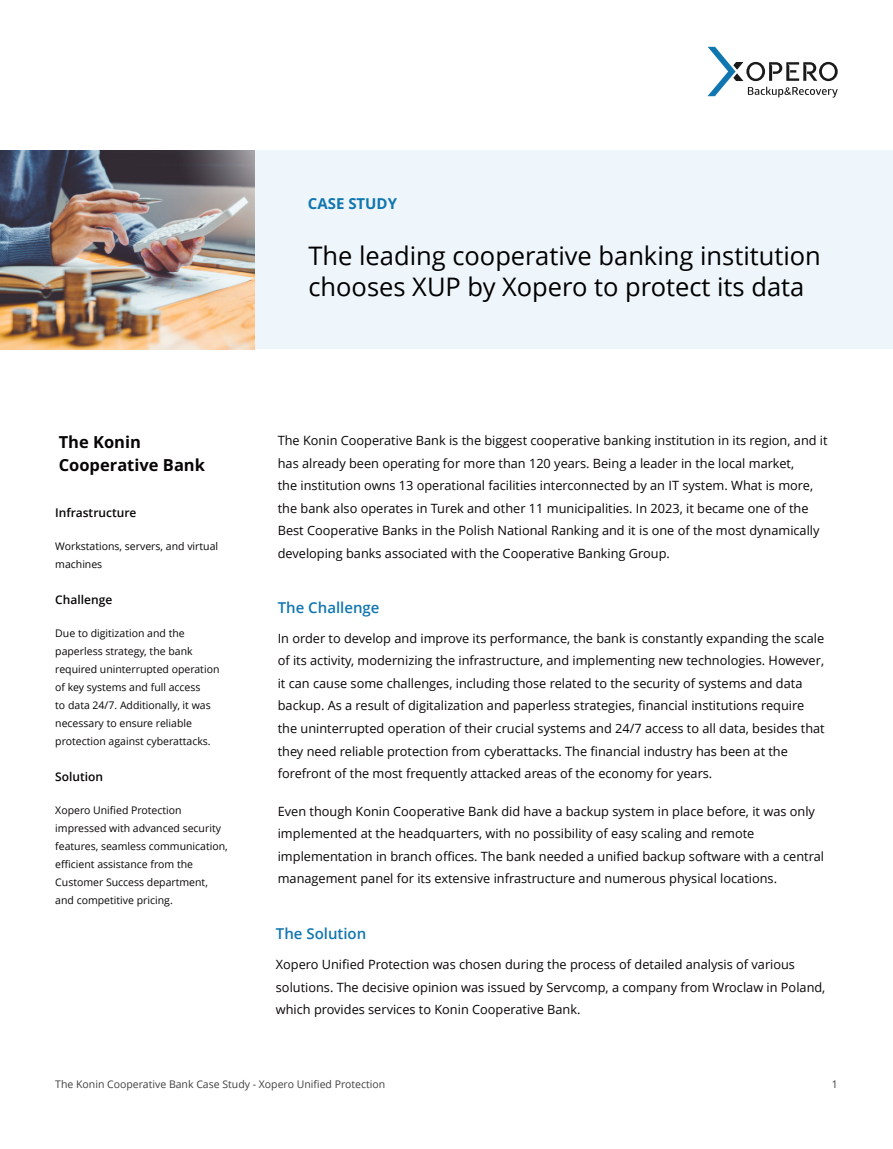
<style>
.page{position:relative;width:893px;height:1149px;background:#fff}
.page>*{position:absolute;margin:0;border:0;box-sizing:border-box;transform-origin:0 0}
.t1{font:25.5px/31px "Open Sans";color:#000}
.t2{font:700 16.5px/22.5px "Open Sans";color:#080605}
.t3{font:600 15px "Open Sans";color:#1076b0}
.t4{font:700 15px "Open Sans";color:#1076b0}
.t5{font:12.75px/22.5px "Open Sans";color:#080605}
.t6{font:600 12px "Open Sans";color:#080605}
.t7{font:10.5px/18px "Open Sans";color:#080605}
.t8{font:10.5px "Open Sans";color:#404040}
</style>
<div class="page">
<div style="left:0;top:151px;width:893px;height:198px;background:#eff6fb"></div>
<img style="left:0;top:150px;width:254px;height:199px">
<svg style="left:707px;top:47px;width:131px;height:51px"></svg>
<p class="t4" style="left:308px;top:193px;width:91px">CASE STUDY</p>
<h1 class="t1" style="left:308px;top:242px;width:514px">The leading cooperative banking institution chooses XUP by Xopero to protect its data</h1>
<p class="t2" style="left:59px;top:430px;width:148px">The Konin<br>Cooperative Bank</p>
<p class="t6" style="left:55px;top:507px;width:83px">Infrastructure</p>
<p class="t7" style="left:55px;top:538px;width:164px">Workstations, servers, and virtual machines</p>
<p class="t6" style="left:55px;top:594px;width:58px">Challenge</p>
<p class="t7" style="left:55px;top:625px;width:166px">Due to digitization and the paperless strategy, the bank required uninterrupted operation of key systems and full access<br>to data 24/7. Additionally, it was necessary to ensure reliable protection against cyberattacks.</p>
<p class="t6" style="left:55px;top:771px;width:49px">Solution</p>
<p class="t7" style="left:55px;top:802px;width:174px">Xopero Unified Protection impressed with advanced security features, seamless communication, efficient assistance from the<br>Customer Success department, and competitive pricing.</p>
<p class="t5" style="left:278px;top:430px;width:551px">The Konin Cooperative Bank is the biggest cooperative banking institution in its region, and it has already been operating for more than 120 years. Being a leader in the local market,<br>the institution owns 13 operational facilities interconnected by an IT system. What is more, the bank also operates in Turek and other 11 municipalities. In 2023, it became one of the Best Cooperative Banks in the Polish National Ranking and it is one of the most dynamically developing banks associated with the Cooperative Banking Group.</p>
<p class="t3" style="left:278px;top:601px;width:103px">The Challenge</p>
<p class="t5" style="left:278px;top:628px;width:548px">In order to develop and improve its performance, the bank is constantly expanding the scale of its activity, modernizing the infrastructure, and implementing new technologies. However, it can cause some challenges, including those related to the security of systems and data backup. As a result of digitalization and paperless strategies, financial institutions require the uninterrupted operation of their crucial systems and 24/7 access to all data, besides that they need reliable protection from cyberattacks. The financial industry has been at the forefront of the most frequently attacked areas of the economy for years.</p>
<p class="t5" style="left:278px;top:800px;width:548px">Even though Konin Cooperative Bank did have a backup system in place before, it was only implemented at the headquarters, with no possibility of easy scaling and remote implementation in branch offices. The bank needed a unified backup software with a central management panel for its extensive infrastructure and numerous physical locations.</p>
<p class="t3" style="left:276px;top:927px;width:92px">The Solution</p>
<p class="t5" style="left:276px;top:954px;width:551px">Xopero Unified Protection was chosen during the process of detailed analysis of various solutions. The decisive opinion was issued by Servcomp, a company from Wroclaw in Poland, which provides services to Konin Cooperative Bank.</p>
<p class="t8" style="left:55px;top:1079px;width:331px">The Konin Cooperative Bank Case Study - Xopero Unified Protection</p>
<p class="t8" style="left:832px;top:1079px;width:8px">1</p>
</div>
